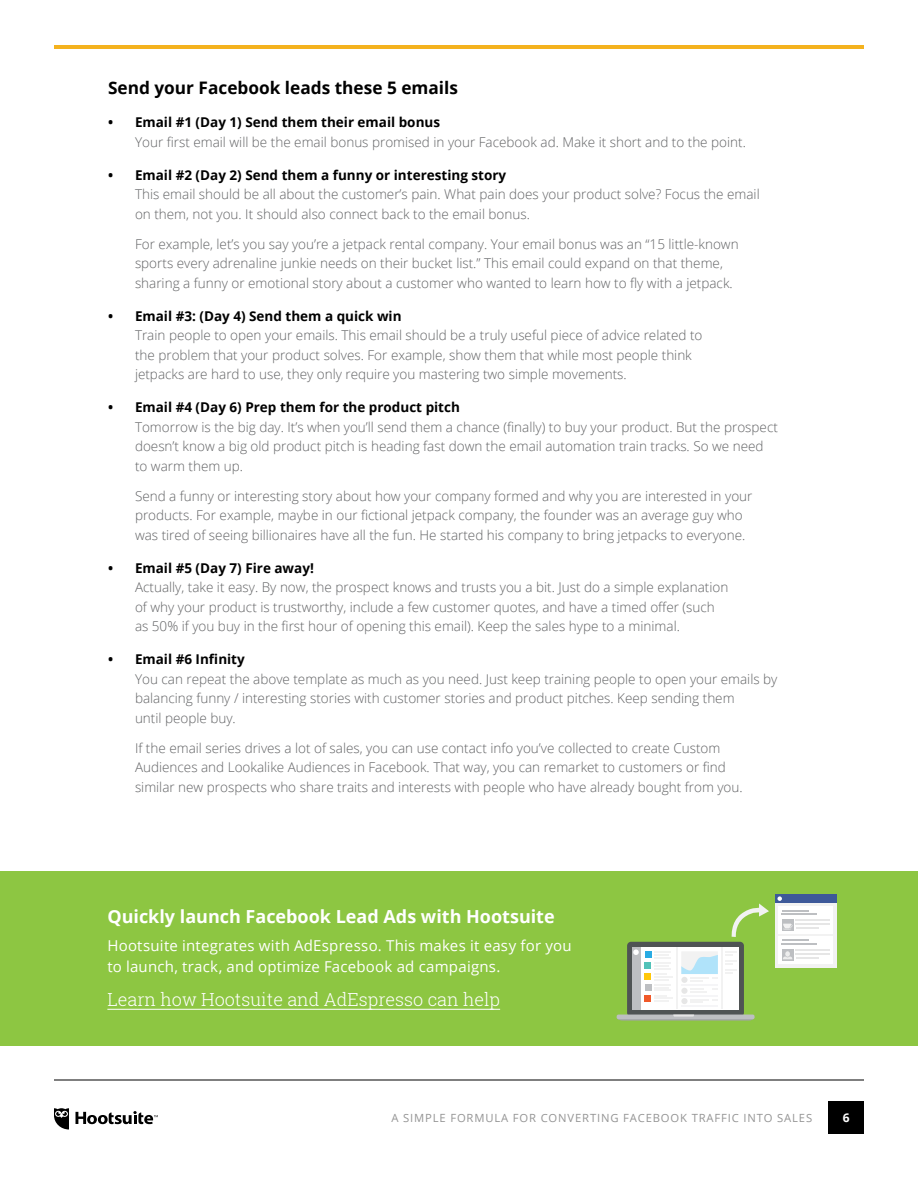
<style>
.page{position:relative;width:918px;height:1188px;background:#fff}
.page>*{position:absolute;margin:0;border:0;box-sizing:border-box;transform-origin:0 0}
.t1{font:700 18px "Open Sans";color:#fff}
.t2{font:300 18px "Roboto Slab";color:#fff}
.t3{font:700 17.25px "Open Sans";color:#000}
.t4{font:15px/21px "Open Sans";letter-spacing:.015em;color:#fff}
.t5{font:300 13.5px/19.5px "Open Sans";color:#606163}
.t6{font:700 13.5px "Open Sans";color:#000}
.t7{font:700 12px "Open Sans";color:#fff}
.t8{font:11.25px "Open Sans";letter-spacing:.075em;color:#949494}
</style>
<div class="page">
<div style="left:828px;top:1101px;width:36px;height:33px;background:#000"></div>
<hr style="left:54px;top:1080px;width:810px;height:1px;background:#000">
<svg style="left:76px;top:1111px;width:82px;height:13px"></svg>
<svg style="left:54px;top:1108px;width:15px;height:22px"></svg>
<hr style="left:54px;top:45px;width:810px;height:4px;background:#f4b21e">
<div style="left:0;top:872px;width:918px;height:174px;background:#8dc642"></div>
<hr style="left:107px;top:1009px;width:393px;height:1px;background:#fff">
<svg style="left:731px;top:903px;width:38px;height:34px"></svg>
<div style="left:627px;top:942px;width:117px;height:75px;background:#4f5454;border-radius:4px"></div>
<div style="left:632px;top:947px;width:107px;height:62px;background:#fff"></div>
<svg style="left:616px;top:1015px;width:139px;height:6px"></svg>
<div style="left:632px;top:947px;width:8px;height:62px;background:#bdbfc2"></div>
<svg style="left:633px;top:949px;width:6px;height:6px"></svg>
<svg style="left:645px;top:952px;width:27px;height:50px"></svg>
<hr style="left:676px;top:947px;width:2px;height:62px;background:#f2f2f2">
<hr style="left:721px;top:947px;width:2px;height:62px;background:#f2f2f2">
<hr style="left:681px;top:985px;width:37px;height:1px;background:#f5f5f7">
<hr style="left:681px;top:995px;width:37px;height:2px;background:#f5f5f7">
<svg style="left:690px;top:989px;width:28px;height:4px"></svg>
<svg style="left:681px;top:952px;width:37px;height:30px"></svg>
<hr style="left:681px;top:1005px;width:37px;height:2px;background:#f5f5f7">
<svg style="left:690px;top:999px;width:28px;height:4px"></svg>
<svg style="left:725px;top:951px;width:11px;height:13px"></svg>
<svg style="left:725px;top:970px;width:11px;height:4px"></svg>
<div style="left:681px;top:988px;width:7px;height:6px;background:#e6e6e6;border-radius:50%"></div>
<div style="left:681px;top:977px;width:7px;height:6px;background:#e6e6e6;border-radius:50%"></div>
<div style="left:681px;top:998px;width:7px;height:6px;background:#e6e6e6;border-radius:50%"></div>
<div style="left:775px;top:894px;width:62px;height:73px;background:#f2f2f2"></div>
<div style="left:775px;top:894px;width:62px;height:9px;background:#3d5999"></div>
<div style="left:778px;top:936px;width:55px;height:27px;background:#fff"></div>
<hr style="left:782px;top:939px;width:27px;height:2px;background:#bdbfc2">
<hr style="left:782px;top:943px;width:35px;height:2px;background:#bdbfc2">
<hr style="left:796px;top:949px;width:34px;height:2px;background:#e6e6e6">
<hr style="left:796px;top:953px;width:34px;height:2px;background:#e6e6e6">
<div style="left:782px;top:949px;width:11px;height:11px;background:#bdbfc2"></div>
<svg style="left:783px;top:951px;width:36px;height:8px"></svg>
<div style="left:778px;top:906px;width:55px;height:28px;background:#fff"></div>
<hr style="left:782px;top:910px;width:27px;height:2px;background:#bdbfc2">
<hr style="left:782px;top:913px;width:35px;height:2px;background:#bdbfc2">
<hr style="left:796px;top:919px;width:34px;height:2px;background:#e6e6e6">
<hr style="left:796px;top:923px;width:34px;height:2px;background:#e6e6e6">
<hr style="left:796px;top:927px;width:23px;height:2px;background:#e6e6e6">
<svg style="left:782px;top:919px;width:11px;height:12px"></svg>
<svg style="left:783px;top:924px;width:9px;height:6px"></svg>
<svg style="left:777px;top:896px;width:5px;height:5px"></svg>
<p class="t3" style="left:108px;top:76px;width:352px">Send your Facebook leads these 5 emails</p>
<p class="t6" style="left:108px;top:113px;width:334px">• Email #1 (Day 1) Send them their email bonus</p>
<p class="t5" style="left:135px;top:132px;width:612px">Your first email will be the email bonus promised in your Facebook ad. Make it short and to the point.</p>
<p class="t6" style="left:108px;top:165px;width:400px">• Email #2 (Day 2) Send them a funny or interesting story</p>
<p class="t5" style="left:135px;top:184px;width:626px">This email should be all about the customer’s pain. What pain does your product solve? Focus the email on them, not you. It should also connect back to the email bonus.</p>
<p class="t5" style="left:135px;top:234px;width:605px">For example, let’s you say you’re a jetpack rental company. Your email bonus was an “15 little-known sports every adrenaline junkie needs on their bucket list.” This email could expand on that theme, sharing a funny or emotional story about a customer who wanted to learn how to fly with a jetpack.</p>
<p class="t6" style="left:108px;top:306px;width:295px">• Email #3: (Day 4) Send them a quick win</p>
<p class="t5" style="left:135px;top:325px;width:569px">Train people to open your emails. This email should be a truly useful piece of advice related to the problem that your product solves. For example, show them that while most people think jetpacks are hard to use, they only require you mastering two simple movements.</p>
<p class="t6" style="left:108px;top:398px;width:353px">• Email #4 (Day 6) Prep them for the product pitch</p>
<p class="t5" style="left:135px;top:417px;width:644px">Tomorrow is the big day. It’s when you’ll send them a chance (finally) to buy your product. But the prospect doesn’t know a big old product pitch is heading fast down the email automation train tracks. So we need to warm them up.</p>
<p class="t5" style="left:135px;top:486px;width:619px">Send a funny or interesting story about how your company formed and why you are interested in your products. For example, maybe in our fictional jetpack company, the founder was an average guy who was tired of seeing billionaires have all the fun. He started his company to bring jetpacks to everyone.</p>
<p class="t6" style="left:108px;top:558px;width:207px">• Email #5 (Day 7) Fire away!</p>
<p class="t5" style="left:135px;top:577px;width:595px">Actually, take it easy. By now, the prospect knows and trusts you a bit. Just do a simple explanation of why your product is trustworthy, include a few customer quotes, and have a timed offer (such as 50% if you buy in the first hour of opening this email). Keep the sales hype to a minimal.</p>
<p class="t6" style="left:108px;top:650px;width:138px">• Email #6 Infinity</p>
<p class="t5" style="left:135px;top:669px;width:644px">You can repeat the above template as much as you need. Just keep training people to open your emails by balancing funny / interesting stories with customer stories and product pitches. Keep sending them<br>until people buy.</p>
<p class="t5" style="left:135px;top:738px;width:609px">If the email series drives a lot of sales, you can use contact info you’ve collected to create Custom<br>Audiences and Lookalike Audiences in Facebook. That way, you can remarket to customers or find similar new prospects who share traits and interests with people who have already bought from you.</p>
<h1 class="t1" style="left:107px;top:904px;width:449px">Quickly launch Facebook Lead Ads with Hootsuite</h1>
<p class="t4" style="left:107px;top:934px;width:466px">Hootsuite integrates with AdEspresso. This makes it easy for you to launch, track, and optimize Facebook ad campaigns.</p>
<h1 class="t2" style="left:107px;top:987px;width:394px">Learn how Hootsuite and AdEspresso can help</h1>
<p class="t8" style="left:391px;top:1110px;width:422px">A SIMPLE FORMULA FOR CONVERTING FACEBOOK TRAFFIC INTO SALES</p>
<p class="t7" style="left:843px;top:1109px;width:8px">6</p>
</div>
